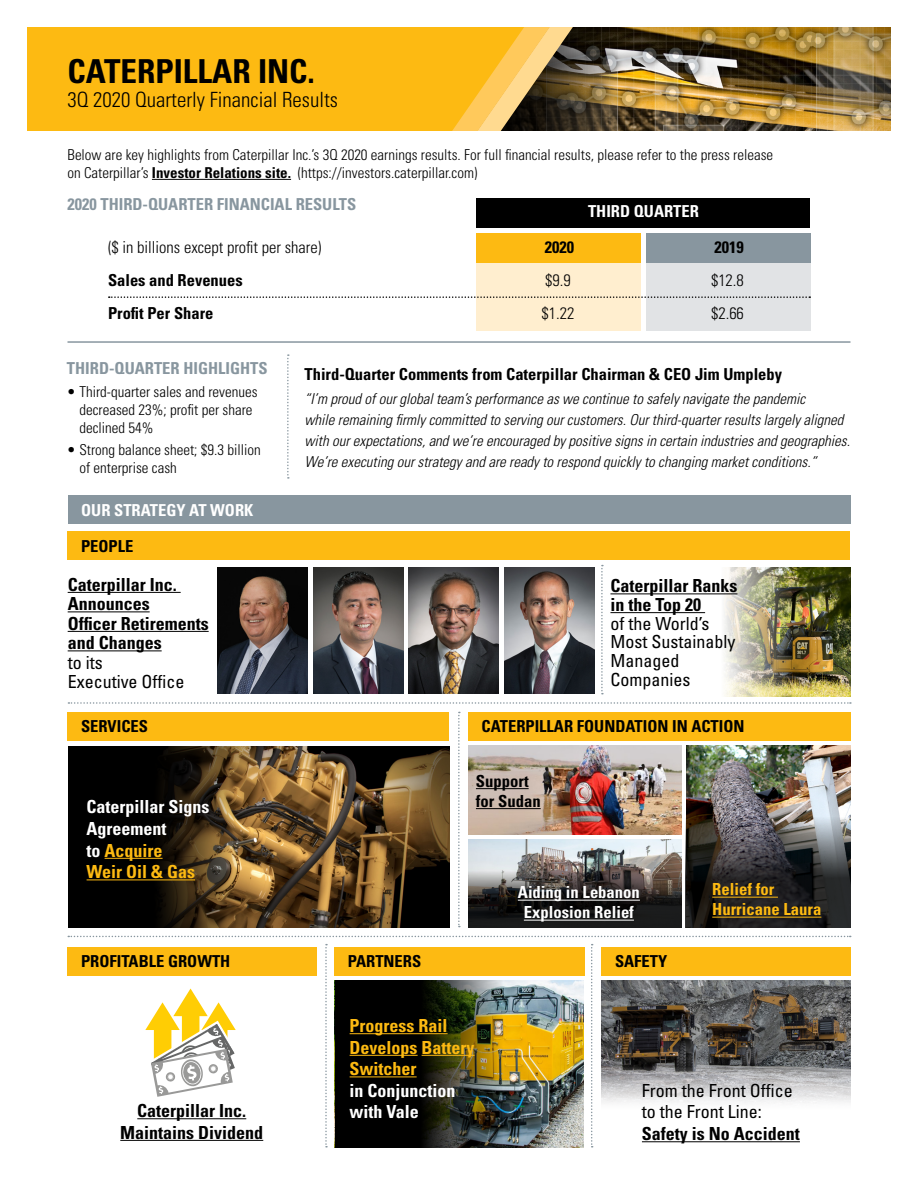
<style>
.page{position:relative;width:918px;height:1188px;background:#fff}
.page>*{position:absolute;margin:0;border:0;box-sizing:border-box;transform-origin:0 0}
.t1{font:700 condensed 33px "Univers LT Std";color:#000}
.t2{font:300 condensed 21px "Univers LT Std";color:#000}
.t3{font:700 condensed 18px/19.5px "Univers LT Std";color:#000}
.t4{font:condensed 18px/18.8px "Univers LT Std";color:#000}
.t5{font:700 condensed 18px/21.6px "Univers LT Std";color:#fff}
.t6{font:700 condensed 18px/21.6px "Univers LT Std";color:#fdba12}
.t7{font:700 condensed 16.65px/20px "Univers LT Std";color:#fff;text-align:center}
.t8{font:700 condensed 16.65px/20px "Univers LT Std";color:#fdba12}
.t9{font:700 condensed 16.65px/20px "Univers LT Std";color:#000}
.t10{font:700 condensed 16.5px "Univers LT Std";color:#000}
.t11{font:700 condensed 16.5px "Univers LT Std";color:#88969f}
.t12{font:300 condensed 16.5px "Univers LT Std";color:#000}
.t13{font:700 condensed 16.5px "Univers LT Std";color:#fff}
.t14{font:italic 300 condensed 15px/21px "Univers LT Std";color:#000}
.t15{font:300 condensed 15px/18px "Univers LT Std";color:#000}
.s1{font-weight:700}
.s2{color:#fdba12}
</style>
<div class="page">
<img style="left:794px;top:567px;width:56px;height:130px">
<img style="left:650px;top:567px;width:144px;height:130px">
<img style="left:602px;top:980px;width:249px;height:86px">
<img style="left:618px;top:27px;width:273px;height:104px">
<img style="left:573px;top:27px;width:45px;height:104px">
<div style="left:27px;top:27px;width:450px;height:133px;background:#fdba12"></div>
<hr style="left:68px;top:341px;width:782px;height:2px;background:#88969f">
<div style="left:476px;top:198px;width:334px;height:29px;background:#000"></div>
<div style="left:476px;top:259px;width:164px;height:72px;background:#ffeecf"></div>
<div style="left:476px;top:233px;width:164px;height:29px;background:#fdba12"></div>
<div style="left:646px;top:259px;width:164px;height:72px;background:#e1e3e5"></div>
<div style="left:646px;top:233px;width:164px;height:29px;background:#88969f"></div>
<svg style="left:109px;top:296px;width:701px;height:2px"></svg>
<svg style="left:287px;top:354px;width:2px;height:125px"></svg>
<svg style="left:452px;top:27px;width:121px;height:104px"></svg>
<div style="left:23px;top:131px;width:876px;height:39px;background:#fff"></div>
<hr style="left:152px;top:179px;width:139px;height:1px;background:#000">
<img style="left:468px;top:840px;width:214px;height:26px">
<svg style="left:68px;top:936px;width:783px;height:1px"></svg>
<svg style="left:68px;top:702px;width:783px;height:2px"></svg>
<svg style="left:601px;top:565px;width:2px;height:129px"></svg>
<div style="left:68px;top:495px;width:783px;height:29px;background:#88969f"></div>
<div style="left:468px;top:712px;width:382px;height:28px;background:#fdba12"></div>
<hr style="left:68px;top:592px;width:113px;height:1px;background:#000">
<hr style="left:68px;top:611px;width:82px;height:1px;background:#000">
<hr style="left:68px;top:631px;width:141px;height:1px;background:#000">
<hr style="left:68px;top:650px;width:94px;height:1px;background:#000">
<hr style="left:610px;top:593px;width:127px;height:1px;background:#000">
<hr style="left:610px;top:612px;width:95px;height:1px;background:#000">
<div style="left:68px;top:532px;width:782px;height:28px;background:#fdba12"></div>
<img style="left:468px;top:746px;width:214px;height:88px">
<hr style="left:476px;top:788px;width:53px;height:1px;background:#000">
<hr style="left:476px;top:808px;width:65px;height:1px;background:#000">
<img style="left:686px;top:746px;width:165px;height:62px">
<svg style="left:686px;top:808px;width:165px;height:120px;background:#403e3e"></svg>
<svg style="left:468px;top:866px;width:214px;height:62px;background:#393634"></svg>
<hr style="left:712px;top:897px;width:66px;height:1px;background:#fdba12">
<hr style="left:712px;top:917px;width:109px;height:1px;background:#fdba12">
<img style="left:236px;top:746px;width:213px;height:181px">
<svg style="left:68px;top:746px;width:168px;height:181px;background:#1a140b"></svg>
<svg style="left:458px;top:712px;width:2px;height:215px"></svg>
<div style="left:68px;top:712px;width:381px;height:28px;background:#fdba12"></div>
<hr style="left:105px;top:858px;width:58px;height:1px;background:#fdba12">
<hr style="left:87px;top:879px;width:108px;height:1px;background:#fdba12">
<svg style="left:601px;top:1066px;width:250px;height:37px;background:#c2c2c3"></svg>
<svg style="left:591px;top:944px;width:2px;height:204px"></svg>
<svg style="left:325px;top:944px;width:2px;height:204px"></svg>
<div style="left:68px;top:947px;width:249px;height:29px;background:#fdba12"></div>
<div style="left:602px;top:947px;width:249px;height:29px;background:#fdba12"></div>
<hr style="left:137px;top:1118px;width:109px;height:1px;background:#000">
<hr style="left:120px;top:1140px;width:143px;height:1px;background:#000">
<hr style="left:642px;top:1141px;width:158px;height:1px;background:#000">
<svg style="left:145px;top:989px;width:91px;height:108px"></svg>
<img style="left:503px;top:980px;width:81px;height:168px">
<img style="left:335px;top:980px;width:168px;height:168px">
<hr style="left:350px;top:1033px;width:98px;height:1px;background:#fdba12">
<hr style="left:350px;top:1055px;width:68px;height:1px;background:#fdba12">
<hr style="left:422px;top:1055px;width:53px;height:1px;background:#fdba12">
<hr style="left:350px;top:1076px;width:67px;height:1px;background:#fdba12">
<div style="left:334px;top:947px;width:251px;height:29px;background:#fdba12"></div>
<img style="left:313px;top:567px;width:90px;height:127px">
<img style="left:504px;top:567px;width:90px;height:127px">
<img style="left:218px;top:567px;width:90px;height:127px">
<img style="left:409px;top:567px;width:90px;height:127px">
<hr style="left:518px;top:900px;width:122px;height:1px;background:#fff">
<hr style="left:524px;top:920px;width:110px;height:1px;background:#fff">
<h1 class="t1" style="left:68px;top:51px;width:249px">CATERPILLAR INC.</h1>
<h2 class="t2" style="left:68px;top:87px;width:272px">3Q 2020 Quarterly Financial Results</h2>
<p class="t15" style="left:68px;top:146px;width:707px">Below are key highlights from Caterpillar Inc.’s 3Q 2020 earnings results. For full financial results, please refer to the press release on Caterpillar’s <span class="s1">Investor Relations site.</span> (https://investors.caterpillar.com)</p>
<p class="t11" style="left:68px;top:195px;width:290px">2020 THIRD-QUARTER FINANCIAL RESULTS</p>
<p class="t13" style="left:588px;top:201px;width:112px">THIRD QUARTER</p>
<p class="t12" style="left:108px;top:237px;width:215px">($ in billions except profit per share)</p>
<p class="t10" style="left:545px;top:237px;width:31px">2020</p>
<p class="t10" style="left:714px;top:237px;width:31px">2019</p>
<p class="t10" style="left:108px;top:270px;width:136px">Sales and Revenues</p>
<p class="t12" style="left:545px;top:270px;width:27px">$9.9</p>
<p class="t12" style="left:711px;top:270px;width:34px">$12.8</p>
<p class="t10" style="left:108px;top:303px;width:107px">Profit Per Share</p>
<p class="t12" style="left:542px;top:304px;width:34px">$1.22</p>
<p class="t12" style="left:711px;top:304px;width:34px">$2.66</p>
<p class="t11" style="left:67px;top:358px;width:202px">THIRD-QUARTER HIGHLIGHTS</p>
<p class="t15" style="left:79px;top:382px;width:180px;text-indent:-12px">• Third-quarter sales and revenues decreased 23%; profit per share declined 54%</p>
<p class="t15" style="left:79px;top:441px;width:183px;text-indent:-12px">• Strong balance sheet; $9.3 billion of enterprise cash</p>
<p class="t13" style="left:81px;top:500px;width:174px">OUR STRATEGY AT WORK</p>
<p class="t10" style="left:81px;top:536px;width:54px">PEOPLE</p>
<p class="t3" style="left:68px;top:574px;width:142px">Caterpillar Inc.<br>Announces<br>Officer Retirements and Changes</p>
<p class="t4" style="left:68px;top:652px;width:118px;line-height:19.5px">to its<br>Executive Office</p>
<p class="t10" style="left:81px;top:716px;width:68px">SERVICES</p>
<p class="t5" style="left:87px;top:796px;width:125px">Caterpillar Signs<br>Agreement<br>to <span class="s2">Acquire<br>Weir Oil &amp; Gas</span></p>
<p class="t10" style="left:305px;top:364px;width:479px">Third-Quarter Comments from Caterpillar Chairman &amp; CEO Jim Umpleby</p>
<p class="t14" style="left:305px;top:389px;width:547px">“I’m proud of our global team’s performance as we continue to safely navigate the pandemic<br>while remaining firmly committed to serving our customers. Our third-quarter results largely aligned with our expectations, and we’re encouraged by positive signs in certain industries and geographies.<br>We’re executing our strategy and are ready to respond quickly to changing market conditions.”</p>
<p class="t3" style="left:610px;top:576px;width:129px;line-height:18.8px">Caterpillar Ranks in the Top 20</p>
<p class="t4" style="left:610px;top:614px;width:126px">of the World’s<br>Most Sustainably<br>Managed<br>Companies</p>
<p class="t10" style="left:482px;top:716px;width:264px">CATERPILLAR FOUNDATION IN ACTION</p>
<p class="t9" style="left:476px;top:771px;width:66px">Support for Sudan</p>
<p class="t7" style="left:518px;top:883px;width:124px">Aiding in Lebanon<br>Explosion Relief</p>
<p class="t8" style="left:712px;top:880px;width:111px">Relief for<br>Hurricane Laura</p>
<p class="t10" style="left:81px;top:951px;width:151px">PROFITABLE GROWTH</p>
<p class="t10" style="left:615px;top:951px;width:54px">SAFETY</p>
<p class="t10" style="left:348px;top:951px;width:75px">PARTNERS</p>
<p class="t3" style="left:120px;top:1100px;width:144px;line-height:21.6px;text-align:center">Caterpillar Inc.<br>Maintains Dividend</p>
<p class="t6" style="left:350px;top:1015px;width:126px">Progress Rail<br>Develops Battery<br>Switcher</p>
<p class="t5" style="left:350px;top:1079px;width:108px">in Conjunction with Vale</p>
<p class="t4" style="left:642px;top:1079px;width:152px;line-height:21.6px">From the Front Office to the Front Line:</p>
<p class="t3" style="left:642px;top:1124px;width:160px">Safety is No Accident</p>
</div>
